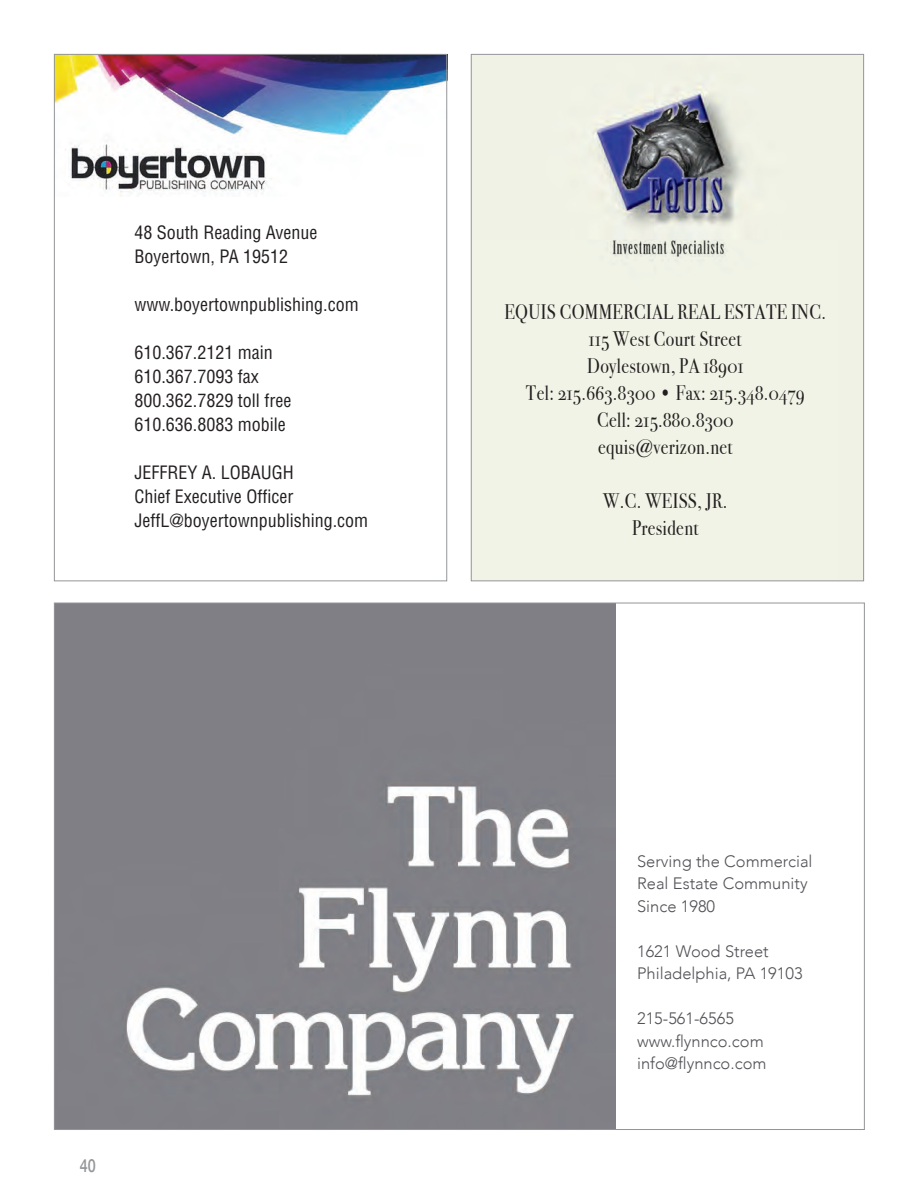
<style>
.page{position:relative;width:918px;height:1188px;background:#fff}
.page>*{position:absolute;margin:0;border:0;box-sizing:border-box;transform-origin:0 0}
.t1{font:21px/27px "Bodoni Svty Two OSITCTT";letter-spacing:.02em;color:#231f20;text-align:center;scale:.85 1}
.t2{font:condensed 18px/24px "Helvetica";color:#231f20}
.t3{font:500 18px "Helvetica Neue";color:#939598;scale:.8 1}
.t4{font:300 16.5px/22.5px "Avenir";color:#525257}
</style>
<div class="page">
<img style="left:56px;top:56px;width:389px;height:140px">
<img style="left:56px;top:605px;width:560px;height:523px">
<img style="left:473px;top:56px;width:389px;height:523px">
<p class="t2" style="left:134px;top:220px;width:185px">48 South Reading Avenue<br>Boyertown, PA 19512</p>
<p class="t2" style="left:134px;top:292px;width:226px">www.boyertownpublishing.com</p>
<p class="t2" style="left:134px;top:340px;width:158px">610.367.2121 main<br>610.367.7093 fax<br>800.362.7829 toll free<br>610.636.8083 mobile</p>
<p class="t2" style="left:134px;top:460px;width:235px">JEFFREY A. LOBAUGH<br>Chief Executive Officer<br>JeffL@boyertownpublishing.com</p>
<p class="t3" style="left:80px;top:1151px;width:22px">40</p>
<p class="t1" style="left:505px;top:298px;width:380px">EQUIS COMMERCIAL REAL ESTATE INC.<br>115 West Court Street<br>Doylestown, PA 18901<br>Tel: 215.663.8300 • Fax: 215.348.0479<br>Cell: 215.880.8300<br>equis@verizon.net</p>
<p class="t1" style="left:603px;top:487px;width:148px">W.C. WEISS, JR.<br>President</p>
<p class="t4" style="left:637px;top:850px;width:177px">Serving the Commercial<br>Real Estate Community<br>Since 1980</p>
<p class="t4" style="left:637px;top:940px;width:167px">1621 Wood Street<br>Philadelphia, PA 19103</p>
<p class="t4" style="left:637px;top:1007px;width:131px">215-561-6565 www.flynnco.com info@flynnco.com</p>
</div>
